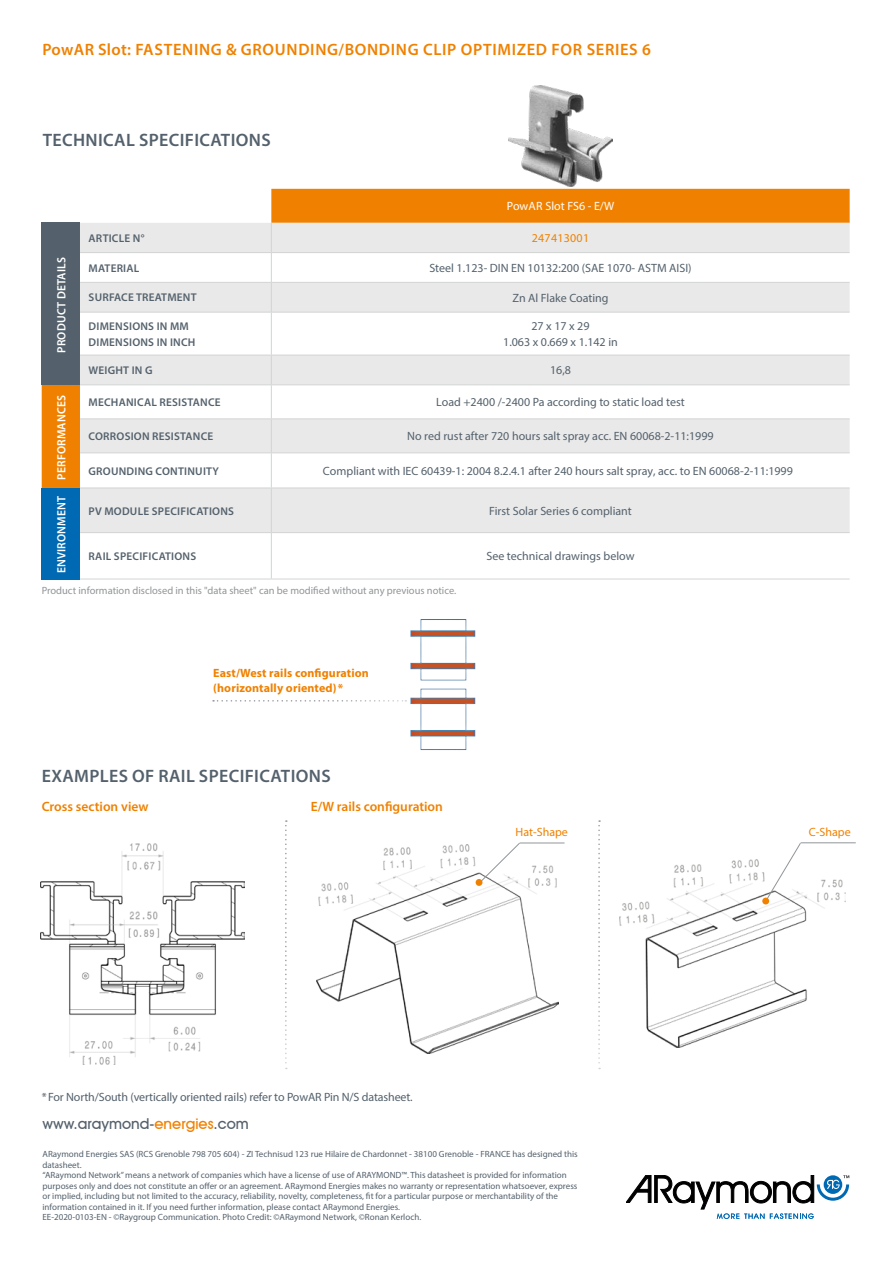
<style>
.page{position:relative;width:893px;height:1263px;background:#fff}
.page>*{position:absolute;margin:0;border:0;box-sizing:border-box;transform-origin:0 0}
.t1{font:600 18px "Myriad Pro";letter-spacing:.02em;color:#54616c}
.t2{font:600 16.5px "Myriad Pro";letter-spacing:.04em;color:#f08100}
.t3{font:500 15px "Avant Garde IT Cby BT";color:#54616c}
.t4{font:600 13.5px "Myriad Pro";color:#f08100}
.t5{font:12px/16.5px "Myriad Pro";color:#54616c;text-align:center}
.t6{font:700 12px/14.4px "Myriad Pro";letter-spacing:.01em;color:#f08100}
.t7{font:600 12px "Myriad Pro";letter-spacing:.02em;color:#fff;scale:.96 1}
.t8{font:12px "Myriad Pro";color:#fff}
.t9{font:12px "Myriad Pro";color:#f08100}
.t10{font:12px "Myriad Pro";letter-spacing:.02em;color:#f08100}
.t11{font:600 11.25px/16.5px "Myriad Pro";letter-spacing:.02em;color:#54616c}
.t12{font:10.5px "Myriad Pro";color:#919598}
.t13{font:9px/10.5px "Myriad Pro";color:#54616c}
.s1{color:#f08100}
</style>
<div class="page">
<svg style="left:626px;top:1175px;width:223px;height:44px"></svg>
<svg style="left:42px;top:189px;width:808px;height:299px;fill:#f08100"></svg>
<div style="left:42px;top:223px;width:38px;height:162px;background:#54616c"></div>
<svg style="left:80px;top:223px;width:770px;height:309px;fill:#e9e9e9"></svg>
<div style="left:42px;top:488px;width:38px;height:91px;background:#0069b3"></div>
<svg style="left:271px;top:223px;width:1px;height:89px"></svg>
<hr style="left:271px;top:312px;width:1px;height:43px;background:#d2d4d4">
<svg style="left:271px;top:356px;width:1px;height:28px"></svg>
<hr style="left:271px;top:385px;width:1px;height:33px;background:#d2d4d4">
<hr style="left:271px;top:419px;width:1px;height:33px;background:#d2d4d4">
<hr style="left:271px;top:453px;width:1px;height:35px;background:#d2d4d4">
<hr style="left:271px;top:488px;width:1px;height:44px;background:#d2d4d4">
<hr style="left:271px;top:533px;width:1px;height:46px;background:#d2d4d4">
<hr style="left:80px;top:252px;width:191px;height:1px;background:#d2d4d4">
<hr style="left:271px;top:252px;width:579px;height:1px;background:#d2d4d4">
<hr style="left:80px;top:282px;width:191px;height:1px;background:#d2d4d4">
<hr style="left:271px;top:282px;width:579px;height:1px;background:#d2d4d4">
<hr style="left:80px;top:312px;width:191px;height:1px;background:#d2d4d4">
<hr style="left:271px;top:312px;width:579px;height:1px;background:#d2d4d4">
<hr style="left:80px;top:355px;width:191px;height:1px;background:#d2d4d4">
<hr style="left:271px;top:355px;width:579px;height:1px;background:#d2d4d4">
<hr style="left:80px;top:384px;width:191px;height:1px;background:#d2d4d4">
<hr style="left:271px;top:384px;width:579px;height:1px;background:#d2d4d4">
<hr style="left:80px;top:418px;width:191px;height:1px;background:#d2d4d4">
<hr style="left:271px;top:418px;width:579px;height:1px;background:#d2d4d4">
<hr style="left:80px;top:452px;width:191px;height:1px;background:#d2d4d4">
<hr style="left:271px;top:452px;width:579px;height:1px;background:#d2d4d4">
<hr style="left:80px;top:488px;width:191px;height:1px;background:#d2d4d4">
<hr style="left:271px;top:488px;width:579px;height:1px;background:#d2d4d4">
<hr style="left:80px;top:532px;width:191px;height:1px;background:#d2d4d4">
<hr style="left:271px;top:532px;width:579px;height:1px;background:#d2d4d4">
<hr style="left:80px;top:579px;width:191px;height:1px;background:#d2d4d4">
<hr style="left:271px;top:579px;width:579px;height:1px;background:#d2d4d4">
<img style="left:508px;top:85px;width:105px;height:101px">
<img style="left:41px;top:844px;width:203px;height:220px">
<img style="left:316px;top:844px;width:243px;height:209px">
<img style="left:619px;top:860px;width:226px;height:188px">
<hr style="left:520px;top:843px;width:45px;height:1px;background:#919598">
<svg style="left:477px;top:842px;width:43px;height:43px"></svg>
<img style="left:402px;top:619px;width:74px;height:131px">
<svg style="left:598px;top:820px;width:2px;height:249px"></svg>
<svg style="left:285px;top:820px;width:2px;height:249px"></svg>
<div style="left:476px;top:879px;width:6px;height:7px;background:#f08100;border-radius:50%"></div>
<svg style="left:765px;top:843px;width:36px;height:58px"></svg>
<hr style="left:801px;top:842px;width:55px;height:1px;background:#919598">
<div style="left:762px;top:897px;width:7px;height:7px;background:#f08100;border-radius:50%"></div>
<svg style="left:213px;top:700px;width:193px;height:1px"></svg>
<h2 class="t2" style="left:43px;top:39px;width:610px">PowAR Slot: FASTENING &amp; GROUNDING/BONDING CLIP OPTIMIZED FOR SERIES 6</h2>
<h1 class="t1" style="left:43px;top:128px;width:230px">TECHNICAL SPECIFICATIONS</h1>
<h3 class="t8" style="left:507px;top:199px;width:109px">PowAR Slot FS6 - E/W</h3>
<h3 class="t7" style="left:54px;top:353px;width:102px;rotate:-90deg">PRODUCT DETAILS</h3>
<p class="t11" style="left:89px;top:230px;width:57px">ARTICLE N°</p>
<h3 class="t10" style="left:532px;top:231px;width:59px">247413001</h3>
<p class="t11" style="left:89px;top:259px;width:52px">MATERIAL</p>
<h3 class="t5" style="left:429px;top:259px;width:264px">Steel 1.123- DIN EN 10132:200 (SAE 1070- ASTM AISI)</h3>
<p class="t11" style="left:89px;top:289px;width:110px">SURFACE TREATMENT</p>
<h3 class="t5" style="left:512px;top:289px;width:98px">Zn Al Flake Coating</h3>
<p class="t11" style="left:89px;top:317px;width:108px">DIMENSIONS IN MM<br>DIMENSIONS IN INCH</p>
<h3 class="t5" style="left:503px;top:317px;width:116px">27 x 17 x 29<br>1.063 x 0.669 x 1.142 in</h3>
<p class="t11" style="left:89px;top:362px;width:66px">WEIGHT IN G</p>
<h3 class="t5" style="left:550px;top:362px;width:22px">16,8</h3>
<h3 class="t7" style="left:54px;top:480px;width:90px;rotate:-90deg">PERFORMANCES</h3>
<p class="t11" style="left:89px;top:394px;width:134px">MECHANICAL RESISTANCE</p>
<h3 class="t5" style="left:436px;top:394px;width:250px">Load +2400 /-2400 Pa according to static load test</h3>
<p class="t11" style="left:89px;top:428px;width:126px">CORROSION RESISTANCE</p>
<h3 class="t5" style="left:407px;top:428px;width:308px">No red rust after 720 hours salt spray acc. EN 60068-2-11:1999</h3>
<p class="t11" style="left:89px;top:462px;width:132px">GROUNDING CONTINUITY</p>
<h3 class="t5" style="left:323px;top:462px;width:471px">Compliant with IEC 60439-1: 2004 8.2.4.1 after 240 hours salt spray, acc. to EN 60068-2-11:1999</h3>
<h3 class="t7" style="left:54px;top:573px;width:82px;rotate:-90deg">ENVIRONMENT</h3>
<p class="t11" style="left:89px;top:502px;width:147px">PV MODULE SPECIFICATIONS</p>
<h3 class="t5" style="left:489px;top:502px;width:144px">First Solar Series 6 compliant</h3>
<p class="t11" style="left:89px;top:548px;width:109px">RAIL SPECIFICATIONS</p>
<h3 class="t5" style="left:486px;top:548px;width:150px">See technical drawings below</h3>
<p class="t12" style="left:42px;top:584px;width:416px">Product information disclosed in this "data sheet" can be modified without any previous notice.</p>
<h3 class="t6" style="left:213px;top:666px;width:157px">East/West rails configuration (horizontally oriented) *</h3>
<h1 class="t1" style="left:42px;top:765px;width:290px">EXAMPLES OF RAIL SPECIFICATIONS</h1>
<h3 class="t4" style="left:42px;top:798px;width:108px">Cross section view</h3>
<h3 class="t4" style="left:311px;top:798px;width:134px">E/W rails configuration</h3>
<h3 class="t9" style="left:516px;top:825px;width:54px">Hat-Shape</h3>
<h3 class="t9" style="left:809px;top:825px;width:43px">C-Shape</h3>
<h3 class="t5" style="left:42px;top:1088px;width:373px">*For North/South (vertically oriented rails) refer to PowAR Pin N/S datasheet.</h3>
<h3 class="t3" style="left:43px;top:1114px;width:208px">www.araymond-<span class="s1">energies</span>.com</h3>
<p class="t13" style="left:43px;top:1149px;width:537px">ARaymond Energies SAS (RCS Grenoble 798 705 604) - ZI Technisud 123 rue Hilaire de Chardonnet - 38100 Grenoble - FRANCE has designed this datasheet.<br>“ARaymond Network” means a network of companies which have a license of use of ARAYMOND™. This datasheet is provided for information purposes only and does not constitute an offer or an agreement. ARaymond Energies makes no warranty or representation whatsoever, express or implied, including but not limited to the accuracy, reliability, novelty, completeness, fit for a particular purpose or merchantability of the information contained in it. If you need further information, please contact ARaymond Energies.<br>EE-2020-0103-EN - ©Raygroup Communication. Photo Credit: ©ARaymond Network, ©Ronan Kerloch.</p>
</div>
